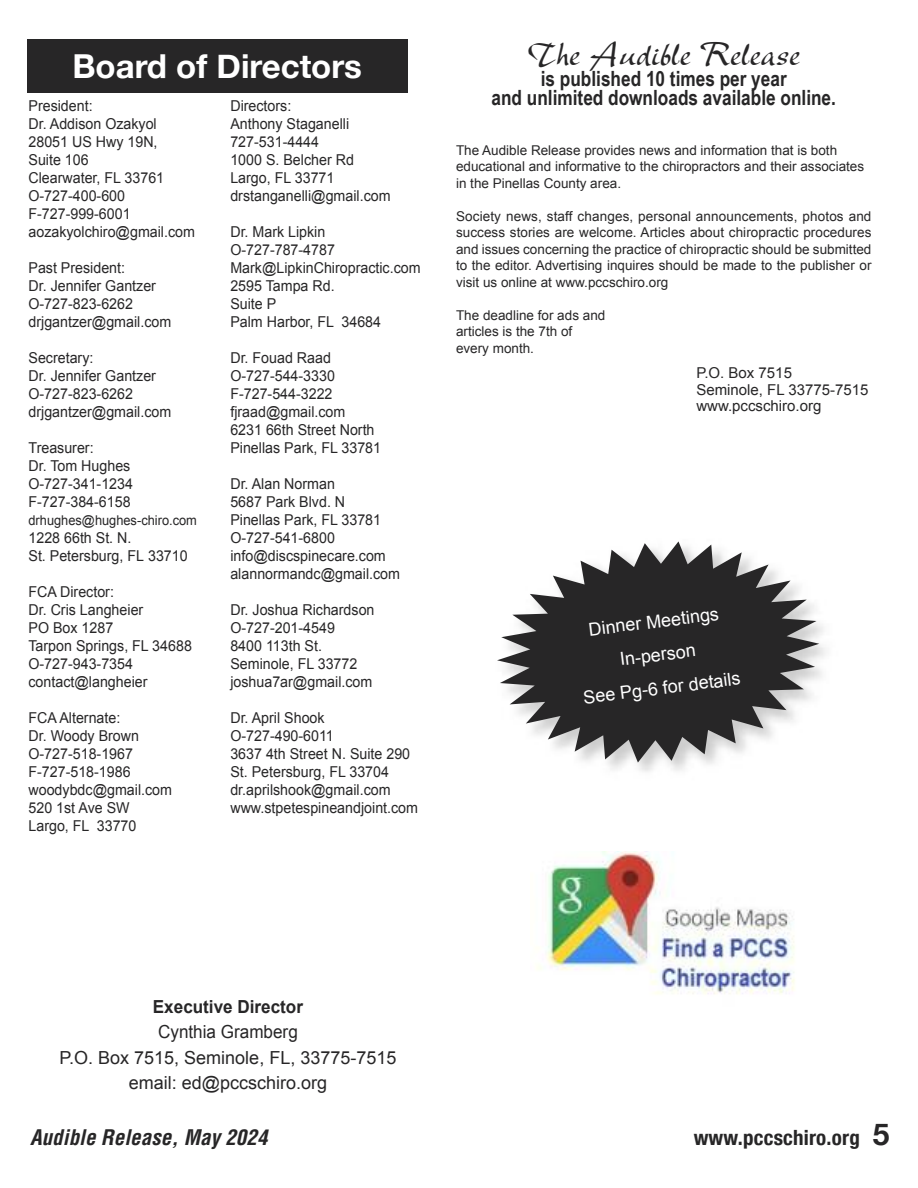
<style>
.page{position:relative;width:918px;height:1188px;background:#fff}
.page>*{position:absolute;margin:0;border:0;box-sizing:border-box;transform-origin:0 0}
.t1{font:36px "New Berolina";color:#272627}
.t2{font:700 33px "Helvetica Neue";color:#fff}
.t3{font:700 21px/19.5px "Arial Narrow";color:#272627;text-align:center}
.t4{font:italic 700 condensed 21px "Helvetica";letter-spacing:.005em;color:#272627}
.t5{font:700 condensed 21px "Helvetica Neue";letter-spacing:.01em;color:#272627}
.t6{font:18px/25.5px "Arial";color:#272627;text-align:center;scale:.95 1}
.t7{font:18px/33.3px "Arial";color:#fff;text-align:center}
.t8{font:700 18px "Arial";color:#272627;scale:.95 1}
.t9{font:15px/18px "Arial";color:#272627;scale:.95 1}
.t10{font:15px/16.5px "Arial";color:#272627}
.t11{font:13.5px/16.5px "Arial";color:#272627}
.t12{font:13.5px "Arial";color:#272627;scale:.95 1}
.s1{font-stretch:normal;font-size:30px}
</style>
<div class="page">
<div style="left:27px;top:39px;width:380px;height:54px;background:#272627"></div>
<svg style="left:497px;top:541px;width:322px;height:222px;fill:#272627"></svg>
<img style="left:537px;top:851px;width:258px;height:143px">
<h2 class="t2" style="left:72px;top:46px;width:291px">Board of Directors</h2>
<p class="t9" style="left:29px;top:97px;width:177px">President:<br>Dr. Addison Ozakyol<br>28051 US Hwy 19N,<br>Suite 106<br>Clearwater, FL 33761<br>O-727-400-600<br>F-727-999-6001 aozakyolchiro@gmail.com</p>
<p class="t9" style="left:29px;top:259px;width:152px">Past President:<br>Dr. Jennifer Gantzer<br>O-727-823-6262 drjgantzer@gmail.com</p>
<p class="t9" style="left:29px;top:349px;width:152px">Secretary:<br>Dr. Jennifer Gantzer<br>O-727-823-6262 drjgantzer@gmail.com</p>
<p class="t9" style="left:29px;top:439px;width:112px">Treasurer:<br>Dr. Tom Hughes<br>O-727-341-1234<br>F-727-384-6158</p>
<p class="t12" style="left:29px;top:513px;width:179px">drhughes@hughes-chiro.com</p>
<p class="t9" style="left:29px;top:529px;width:169px">1228 66th St. N.<br>St. Petersburg, FL 33710</p>
<p class="t9" style="left:29px;top:583px;width:174px">FCA Director:<br>Dr. Cris Langheier<br>PO Box 1287<br>Tarpon Springs, FL 34688<br>O-727-943-7354 contact@langheier</p>
<p class="t9" style="left:29px;top:709px;width:153px">FCA Alternate:<br>Dr. Woody Brown<br>O-727-518-1967<br>F-727-518-1986 woodybdc@gmail.com<br>520 1st Ave SW<br>Largo, FL 33770</p>
<p class="t9" style="left:230px;top:97px;width:170px">Directors:<br>Anthony Staganelli<br>727-531-4444<br>1000 S. Belcher Rd<br>Largo, FL 33771 drstanganelli@gmail.com</p>
<p class="t9" style="left:230px;top:223px;width:202px">Dr. Mark Lipkin<br>O-727-787-4787<br>Mark@LipkinChiropractic.com<br>2595 Tampa Rd.<br>Suite P<br>Palm Harbor, FL 34684</p>
<p class="t9" style="left:230px;top:349px;width:160px">Dr. Fouad Raad<br>O-727-544-3330<br>F-727-544-3222 fjraad@gmail.com<br>6231 66th Street North<br>Pinellas Park, FL 33781</p>
<p class="t9" style="left:230px;top:475px;width:180px">Dr. Alan Norman<br>5687 Park Blvd. N<br>Pinellas Park, FL 33781<br>O-727-541-6800 info@discspinecare.com alannormandc@gmail.com</p>
<p class="t9" style="left:230px;top:601px;width:153px">Dr. Joshua Richardson<br>O-727-201-4549<br>8400 113th St.<br>Seminole, FL 33772 joshua7ar@gmail.com</p>
<p class="t9" style="left:230px;top:709px;width:199px">Dr. April Shook<br>O-727-490-6011<br>3637 4th Street N. Suite 290<br>St. Petersburg, FL 33704 dr.aprilshook@gmail.com www.stpetespineandjoint.com</p>
<h1 class="t1" style="left:528px;top:38px;width:274px">The Audible Release</h1>
<h3 class="t3" style="left:491px;top:68px;width:346px">is published 10 times per year<br>and unlimited downloads available online.</h3>
<p class="t11" style="left:456px;top:142px;width:410px">The Audible Release provides news and information that is both educational and informative to the chiropractors and their associates in the Pinellas County area.</p>
<p class="t11" style="left:456px;top:208px;width:417px;text-align:justify">Society news, staff changes, personal announcements, photos and success stories are welcome. Articles about chiropractic procedures and issues concerning the practice of chiropractic should be submitted to the editor. Advertising inquires should be made to the publisher or visit us online at www.pccschiro.org</p>
<p class="t11" style="left:456px;top:307px;width:151px">The deadline for ads and articles is the 7th of every month.</p>
<p class="t10" style="left:696px;top:365px;width:174px">P.O. Box 7515<br>Seminole, FL 33775-7515 www.pccschiro.org</p>
<p class="t7" style="left:573px;top:615px;width:160px;rotate:-7deg">Dinner Meetings<br>In-person<br>See Pg-6 for details</p>
<p class="t8" style="left:153px;top:997px;width:160px">Executive Director</p>
<p class="t6" style="left:60px;top:1019px;width:356px">Cynthia Gramberg<br>P.O. Box 7515, Seminole, FL, 33775-7515 email: ed@pccschiro.org</p>
<h3 class="t4" style="left:30px;top:1126px;width:239px">Audible Release, May 2024</h3>
<h3 class="t5" style="left:694px;top:1125px;width:197px">www.pccschiro.org <span class="s1">5</span></h3>
</div>
